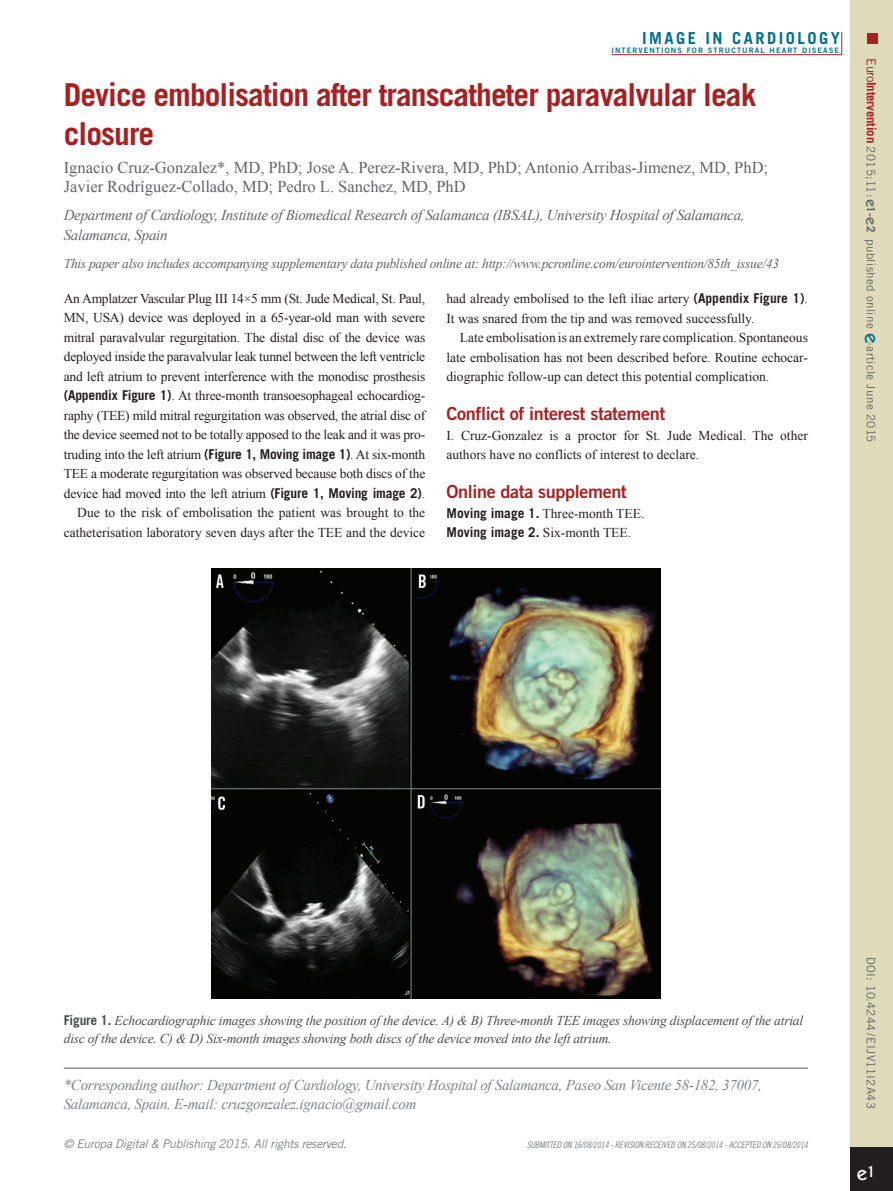
<style>
.page{position:relative;width:893px;height:1191px;background:#fff}
.page>*{position:absolute;margin:0;border:0;box-sizing:border-box;transform-origin:0 0}
.t1{font:700 31.5px/39px "Trade Gothic LT Std";letter-spacing:-.03em;color:#a72023}
.t2{font:500 19.5px "ITC Kabel Std";color:#fff}
.t3{font:18px "Trade Gothic LT Std Bd 2";letter-spacing:-.02em;color:#a72023}
.t4{font:16.5px/19.5px "Times New Roman";color:#636366}
.t5{font:700 16.5px "Trade Gothic LT Std";letter-spacing:.15em;color:#00718e}
.t6{font:italic 15px/19.5px "Times New Roman";letter-spacing:-.02em;color:#808285}
.t7{font:italic 15px/19.5px "Times New Roman";letter-spacing:-.02em;color:#636366}
.t8{font:13.5px/19.5px "Times New Roman";letter-spacing:-.015em;color:#231f20}
.t9{font:italic 13.5px/18px "Times New Roman";letter-spacing:-.015em;color:#4b4c4d}
.t10{font:italic 13.5px "Times New Roman";letter-spacing:-.02em;color:#636366}
.t11{font:700 13.5px "Trade Gothic LT Std";color:#231f20}
.t12{font:italic 12px "Trade Gothic LT Std";letter-spacing:-.02em;color:#808285}
.t13{font:11.7px "Trade Gothic LT Std";letter-spacing:.03em;color:#636366}
.t14{font:9px "Trade Gothic LT Std Cn 18 Obl";letter-spacing:-.02em;color:#808285}
.t15{font:7.5px "Trade Gothic LT Std Bd 2";letter-spacing:.145em;color:#00718e}
.s1{font-family:"Trade Gothic LT Std";font-weight:700}
.s2{font-family:"Times New Roman";font-weight:400}
.s3{font-size:12.75px;color:#a72023}
.s4{font-weight:700;font-size:12.75px;color:#a72023}
.s5{font-family:"ITC Kabel Std";font-weight:500;font-size:15px}
.s6{font-weight:700}
.s7{font-family:"ITC Kabel Std";font-weight:500;font-size:19.5px;color:#00718e}
.s8{font-family:"Trade Gothic LT Std";font-weight:700;font-style:normal}
</style>
<div class="page">
<div style="left:850px;top:0;width:43px;height:1191px;background:#dedaba"></div>
<div style="left:850px;top:1147px;width:43px;height:44px;background:#231f20"></div>
<div style="left:867px;top:34px;width:11px;height:10px;background:#a72023"></div>
<hr style="left:611px;top:54px;width:231px;height:1px;background:#a72023">
<svg style="left:841px;top:32px;width:1px;height:22px"></svg>
<hr style="left:64px;top:1067px;width:744px;height:1px;background:#57585a">
<img style="left:211px;top:569px;width:449px;height:429px">
<p class="t5" style="left:642px;top:28px;width:199px">IMAGE IN CARDIOLOGY</p>
<p class="t15" style="left:611px;top:45px;width:229px">INTERVENTIONS FOR STRUCTURAL HEART DISEASE</p>
<h1 class="t1" style="left:64px;top:74px;width:694px">Device embolisation after transcatheter paravalvular leak closure</h1>
<p class="t4" style="left:64px;top:157px;width:706px">Ignacio Cruz-Gonzalez*, MD, PhD; Jose A. Perez-Rivera, MD, PhD; Antonio Arribas-Jimenez, MD, PhD;<br>Javier Rodríguez-Collado, MD; Pedro L. Sanchez, MD, PhD</p>
<p class="t7" style="left:64px;top:205px;width:682px">Department of Cardiology, Institute of Biomedical Research of Salamanca (IBSAL), University Hospital of Salamanca,<br>Salamanca, Spain</p>
<p class="t10" style="left:64px;top:254px;width:717px">This paper also includes accompanying supplementary data published online at: http://www.pcronline.com/eurointervention/85th_issue/43</p>
<p class="t8" style="left:64px;top:288px;width:363px;text-align:right">An Amplatzer Vascular Plug III 14×5 mm (St. Jude Medical, St. Paul, MN, USA) device was deployed in a 65-year-old man with severe mitral paravalvular regurgitation. The distal disc of the device was deployed inside the paravalvular leak tunnel between the left ventricle and left atrium to prevent interference with the monodisc prosthesis <span class="s1">(Appendix Figure 1)</span>. At three-month transoesophageal echocardiog&shy;raphy (TEE) mild mitral regurgitation was observed, the atrial disc of the device seemed not to be totally apposed to the leak and it was pro&shy;truding into the left atrium <span class="s1">(Figure 1, Moving image 1)</span>. At six-month TEE a moderate regurgitation was observed because both discs of the device had moved into the left atrium <span class="s1">(Figure 1, Moving image 2)</span>.<br>Due to the risk of embolisation the patient was brought to the catheterisation laboratory seven days after the TEE and the device</p>
<p class="t8" style="left:446px;top:289px;width:363px">had already embolised to the left iliac artery <span class="s1">(Appendix Figure 1)</span>.<br>It was snared from the tip and was removed successfully.</p>
<p class="t8" style="left:446px;top:328px;width:363px;text-align:justify;text-indent:14px">Late embolisation is an extremely rare complication. Spontaneous late embolisation has not been described before. Routine echocar&shy;diographic follow-up can detect this potential complication.</p>
<h3 class="t3" style="left:446px;top:403px;width:220px">Conflict of interest statement</h3>
<p class="t8" style="left:446px;top:425px;width:363px">I. Cruz-Gonzalez is a proctor for St. Jude Medical. The other authors have no conflicts of interest to declare.</p>
<h3 class="t3" style="left:446px;top:481px;width:182px">Online data supplement</h3>
<p class="t8" style="left:446px;top:503px;width:199px"><span class="s1">Moving image 1.</span> Three-month TEE.</p>
<p class="t11" style="left:446px;top:524px;width:186px">Moving image 2. <span class="s2">Six-month TEE.</span></p>
<p class="t13" style="left:878px;top:58px;width:385px;rotate:90deg"><span class="s3">Euro</span><span class="s4">Intervention</span> 2015;11:<span class="s5">e</span><span class="s6">1-</span><span class="s5">e</span><span class="s6">2</span> published online <span class="s7">e</span>-article June 2015</p>
<p class="t9" style="left:64px;top:1010px;width:741px"><span class="s8">Figure 1.</span> Echocardiographic images showing the position of the device. A) &amp; B) Three-month TEE images showing displacement of the atrial disc of the device. C) &amp; D) Six-month images showing both discs of the device moved into the left atrium.</p>
<p class="t6" style="left:64px;top:1074px;width:700px">*Corresponding author: Department of Cardiology, University Hospital of Salamanca, Paseo San Vicente 58-182, 37007,<br>Salamanca, Spain. E-mail: cruzgonzalez.ignacio@gmail.com</p>
<p class="t12" style="left:64px;top:1137px;width:285px">© Europa Digital &amp; Publishing 2015. All rights reserved.</p>
<p class="t14" style="left:527px;top:1139px;width:283px">SUBMITTED ON 16/08/2014 - REVISION RECEIVED ON 25/08/2014 - ACCEPTED ON 26/08/2014</p>
<p class="t13" style="left:878px;top:957px;width:153px;rotate:90deg">DOI: 10.4244/EIJV11I2A43</p>
<h2 class="t2" style="left:857px;top:1162px;width:19px">e<sup>1</sup></h2>
</div>
